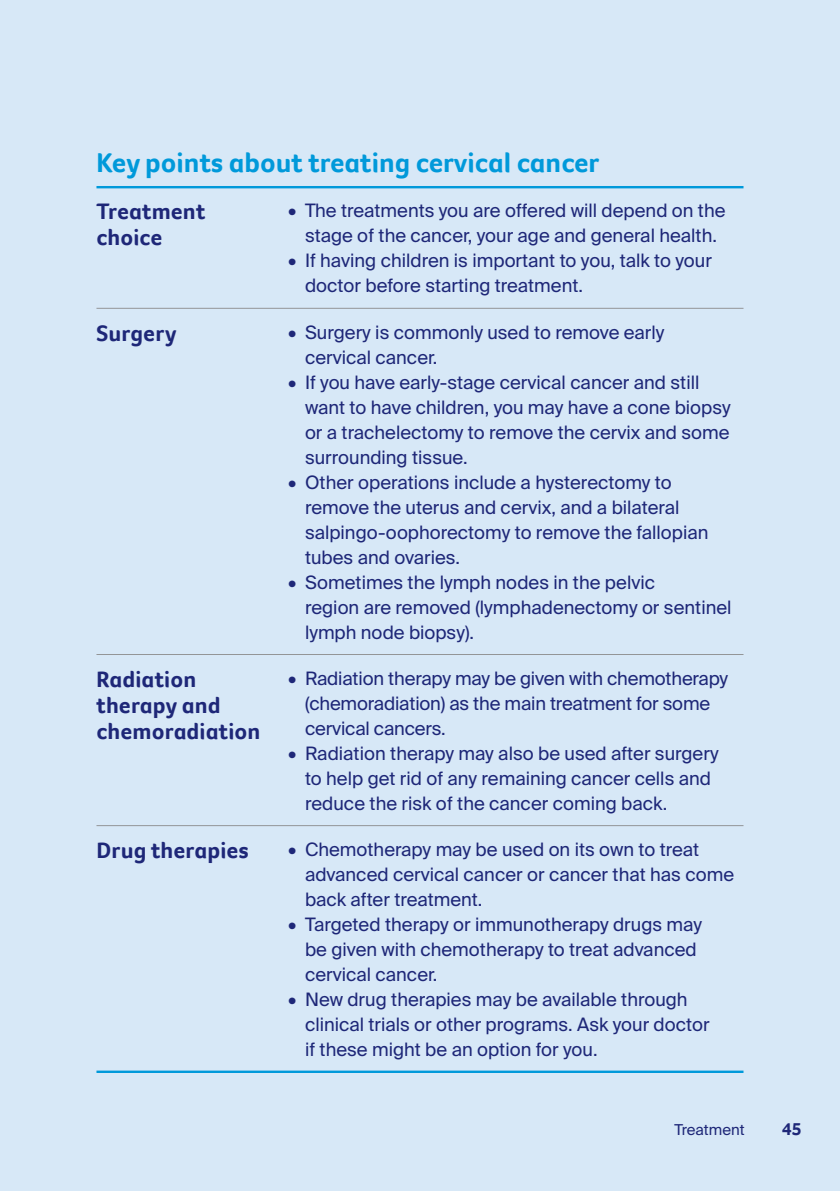
<style>
.page{position:relative;width:840px;height:1191px;background:#fff}
.page>*{position:absolute;margin:0;border:0;box-sizing:border-box;transform-origin:0 0}
.t1{font:700 28px "Foco CC";color:#0099da}
.t2{font:700 23px/26px "Foco CC";letter-spacing:.005em;color:#1e2778}
.t3{font:18.4px/25px "Suisse Intl";color:#1e2778}
.t4{font:700 18px "Foco CC";color:#1e2778}
.t5{font:15px "Suisse Intl";color:#1e2778}
.s1{font-weight:600}
</style>
<div class="page">
<div style="left:0;top:0;width:839px;height:1191px;background:#d7e8f7"></div>
<hr style="left:96px;top:186px;width:184px;height:2px;background:#0099da">
<hr style="left:280px;top:186px;width:463px;height:2px;background:#0099da">
<hr style="left:96px;top:1070px;width:184px;height:3px;background:#0099da">
<hr style="left:280px;top:1070px;width:463px;height:3px;background:#0099da">
<hr style="left:96px;top:308px;width:184px;height:1px;background:#939597">
<hr style="left:280px;top:308px;width:463px;height:1px;background:#939597">
<hr style="left:96px;top:654px;width:184px;height:1px;background:#939597">
<hr style="left:280px;top:654px;width:463px;height:1px;background:#939597">
<hr style="left:96px;top:825px;width:184px;height:1px;background:#939597">
<hr style="left:280px;top:825px;width:463px;height:1px;background:#939597">
<h1 class="t1" style="left:96px;top:144px;width:504px">Key points about treating cervical cancer</h1>
<p class="t2" style="left:96px;top:198px;width:110px">Treatment choice</p>
<p class="t3" style="left:288px;top:198px;width:439px;text-align:center"><span class="s1">•</span> The treatments you are offered will depend on the stage of the cancer, your age and general health.</p>
<p class="t3" style="left:305px;top:248px;width:408px;text-indent:-17px"><span class="s1">•</span> If having children is important to you, talk to your doctor before starting treatment.</p>
<p class="t2" style="left:96px;top:319px;width:81px">Surgery</p>
<p class="t3" style="left:305px;top:320px;width:361px;text-indent:-17px"><span class="s1">•</span> Surgery is commonly used to remove early cervical cancer.</p>
<p class="t3" style="left:305px;top:370px;width:427px;text-indent:-17px"><span class="s1">•</span> If you have early-stage cervical cancer and still want to have children, you may have a cone biopsy or a trachelectomy to remove the cervix and some surrounding tissue.</p>
<p class="t3" style="left:305px;top:469px;width:405px;text-indent:-17px"><span class="s1">•</span> Other operations include a hysterectomy to remove the uterus and cervix, and a bilateral salpingo-oophorectomy to remove the fallopian tubes and ovaries.</p>
<p class="t3" style="left:305px;top:569px;width:428px;text-indent:-17px"><span class="s1">•</span> Sometimes the lymph nodes in the pelvic<br>region are removed (lymphadenectomy or sentinel lymph node biopsy).</p>
<p class="t2" style="left:96px;top:665px;width:165px">Radiation therapy and chemoradiation</p>
<p class="t3" style="left:305px;top:666px;width:424px;text-indent:-17px"><span class="s1">•</span> Radiation therapy may be given with chemotherapy (chemoradiation) as the main treatment for some cervical cancers.</p>
<p class="t3" style="left:305px;top:741px;width:415px;text-indent:-17px"><span class="s1">•</span> Radiation therapy may also be used after surgery to help get rid of any remaining cancer cells and reduce the risk of the cancer coming back.</p>
<p class="t2" style="left:96px;top:837px;width:154px">Drug therapies</p>
<p class="t3" style="left:305px;top:837px;width:430px;text-indent:-17px"><span class="s1">•</span> Chemotherapy may be used on its own to treat advanced cervical cancer or cancer that has come back after treatment.</p>
<p class="t3" style="left:305px;top:912px;width:398px;text-indent:-17px"><span class="s1">•</span> Targeted therapy or immunotherapy drugs may be given with chemotherapy to treat advanced cervical cancer.</p>
<p class="t3" style="left:305px;top:987px;width:406px;text-indent:-17px"><span class="s1">•</span> New drug therapies may be available through clinical trials or other programs. Ask your doctor if these might be an option for you.</p>
<p class="t5" style="left:674px;top:1121px;width:72px">Treatment</p>
<p class="t4" style="left:781px;top:1117px;width:21px">45</p>
</div>
